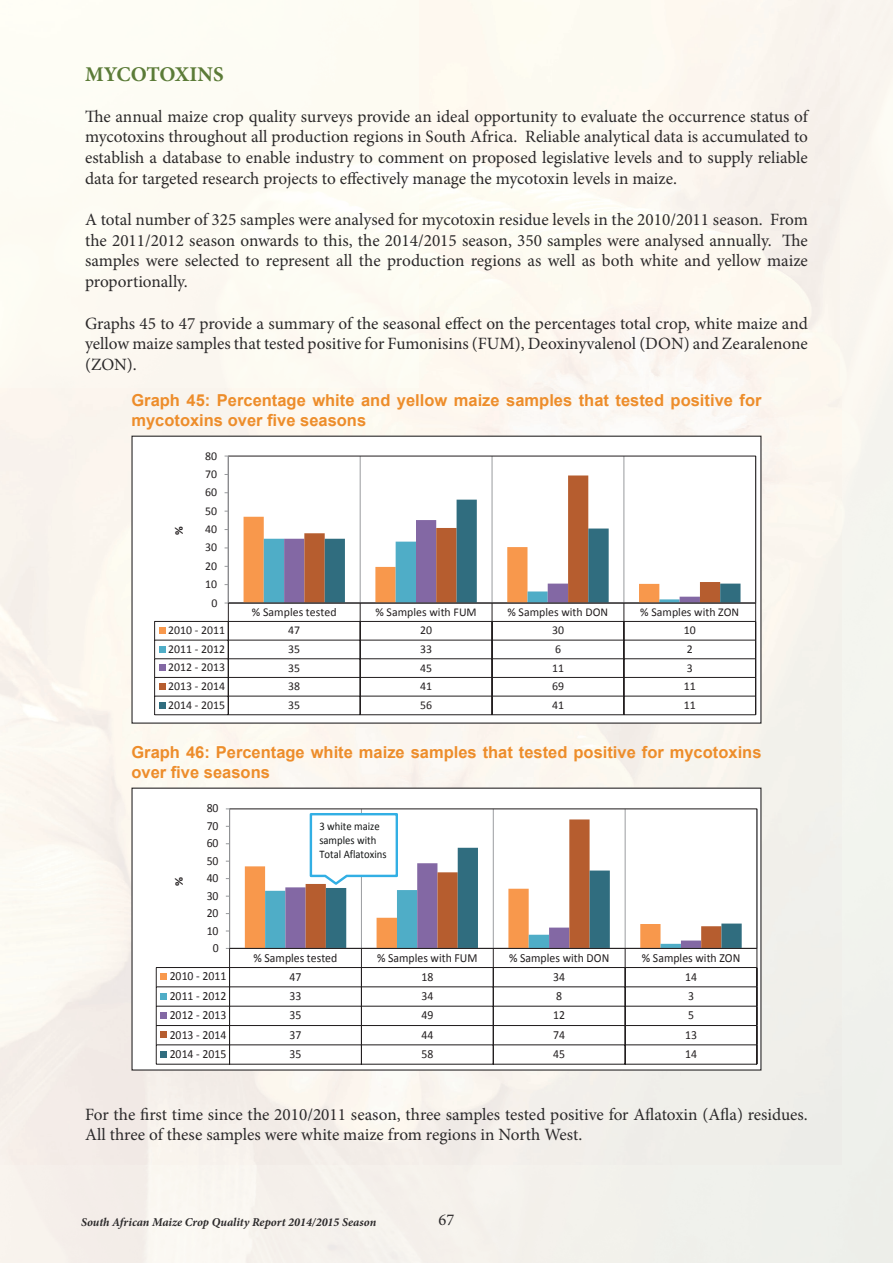
<style>
.page{position:relative;width:893px;height:1263px;background:#fff}
.page>*{position:absolute;margin:0;border:0;box-sizing:border-box;transform-origin:0 0}
.t1{font:700 21px "Minion Pro";color:#5b7b37}
.t2{font:17.25px/20.7px "Minion Pro";color:#2b292a;text-align:justify}
.t3{font:700 16.5px/19.8px "Arial";color:#ed8d2b}
.t4{font:16.5px "Minion Pro";color:#2b292a}
.t5{font:12.3px "Calibri";color:#231f20;scale:.95 1}
.t6{font:12px "Calibri";color:#231f20}
.t7{font:italic 700 12px "Minion Pro";color:#2b292a}
.t8{font:11.85px "Calibri";color:#231f20}
.t9{font:700 11.85px "Calibri";color:#231f20}
.t10{font:700 11.7px "Calibri";color:#231f20;scale:1.05 1}
.t11{font:11.55px/14.1px "Calibri";color:#151717;scale:.92 1}
</style>
<div class="page">
<hr style="left:360px;top:456px;width:1px;height:147px;background:#989a9d">
<hr style="left:492px;top:456px;width:1px;height:147px;background:#989a9d">
<hr style="left:623px;top:456px;width:1px;height:147px;background:#989a9d">
<svg style="left:359px;top:475px;width:266px;height:25px"></svg>
<hr style="left:228px;top:456px;width:1px;height:147px;background:#989a9d">
<hr style="left:228px;top:603px;width:528px;height:1px;background:#231f20">
<hr style="left:155px;top:621px;width:601px;height:1px;background:#231f20">
<hr style="left:155px;top:640px;width:601px;height:1px;background:#231f20">
<hr style="left:155px;top:658px;width:601px;height:1px;background:#231f20">
<hr style="left:155px;top:677px;width:601px;height:1px;background:#231f20">
<hr style="left:155px;top:696px;width:601px;height:1px;background:#231f20">
<hr style="left:155px;top:714px;width:601px;height:1px;background:#231f20">
<svg style="left:225px;top:603px;width:4px;height:112px"></svg>
<svg style="left:244px;top:500px;width:496px;height:215px"></svg>
<svg style="left:755px;top:603px;width:1px;height:111px"></svg>
<svg style="left:154px;top:621px;width:11px;height:94px"></svg>
<div style="left:131px;top:436px;width:630px;height:288px;border:1px solid #2b292a"></div>
<hr style="left:361px;top:809px;width:1px;height:139px;background:#989a9d">
<hr style="left:493px;top:809px;width:1px;height:139px;background:#989a9d">
<hr style="left:625px;top:809px;width:1px;height:139px;background:#989a9d">
<hr style="left:229px;top:809px;width:1px;height:139px;background:#989a9d">
<hr style="left:230px;top:948px;width:527px;height:1px;background:#231f20">
<hr style="left:156px;top:967px;width:601px;height:1px;background:#231f20">
<div style="left:160px;top:973px;width:7px;height:7px;background:#f8984c"></div>
<hr style="left:156px;top:986px;width:601px;height:1px;background:#231f20">
<div style="left:160px;top:993px;width:7px;height:6px;background:#4fadc7"></div>
<hr style="left:156px;top:1006px;width:601px;height:1px;background:#231f20">
<div style="left:160px;top:1012px;width:7px;height:7px;background:#8368a4"></div>
<hr style="left:156px;top:1025px;width:601px;height:1px;background:#231f20">
<div style="left:160px;top:1031px;width:7px;height:7px;background:#b65d2f"></div>
<hr style="left:156px;top:1044px;width:601px;height:1px;background:#231f20">
<svg style="left:156px;top:968px;width:1px;height:96px"></svg>
<hr style="left:156px;top:1064px;width:601px;height:1px;background:#231f20">
<svg style="left:226px;top:948px;width:4px;height:116px"></svg>
<svg style="left:756px;top:949px;width:1px;height:115px"></svg>
<div style="left:160px;top:1051px;width:7px;height:6px;background:#306d7f"></div>
<div style="left:131px;top:787px;width:630px;height:283px;border:1px solid #2b292a"></div>
<svg style="left:245px;top:813px;width:497px;height:251px"></svg>
<svg style="left:86px;top:109px;width:17px;height:13px"></svg>
<svg style="left:783px;top:233px;width:17px;height:13px"></svg>
<p class="t1" style="left:85px;top:62px;width:140px">MYCOTOXINS</p>
<p class="t2" style="left:85px;top:107px;width:724px;text-indent:18px">e annual maize crop quality surveys provide an ideal opportunity to evaluate the occurrence status of mycotoxins throughout all production regions in South Africa. Reliable analytical data is accumulated to establish a database to enable industry to comment on proposed legislative levels and to supply reliable data for targeted research projects to effectively manage the mycotoxin levels in maize.</p>
<p class="t2" style="left:85px;top:211px;width:724px">A total number of 325 samples were analysed for mycotoxin residue levels in the 2010/2011 season. From the 2011/2012 season onwards to this, the 2014/2015 season, 350 samples were analysed annually.</p>
<p class="t2" style="left:85px;top:231px;width:724px;text-indent:715px">e samples were selected to represent all the production regions as well as both white and yellow maize proportionally.</p>
<p class="t2" style="left:85px;top:314px;width:724px">Graphs 45 to 47 provide a summary of the seasonal effect on the percentages total crop, white maize and yellow maize samples that tested positive for Fumonisins (FUM), Deoxinyvalenol (DON) and Zearalenone (ZON).</p>
<p class="t3" style="left:131px;top:392px;width:631px">Graph 45: Percentage white and yellow maize samples that tested positive for mycotoxins over five seasons</p>
<p class="t6" style="left:205px;top:448px;width:13px">80</p>
<p class="t6" style="left:205px;top:466px;width:13px">70</p>
<p class="t6" style="left:205px;top:485px;width:13px">60</p>
<p class="t9" style="left:171px;top:535px;width:10px;rotate:-90deg">%</p>
<p class="t6" style="left:205px;top:503px;width:13px">50</p>
<p class="t6" style="left:205px;top:521px;width:13px">40</p>
<p class="t6" style="left:205px;top:540px;width:13px">30</p>
<p class="t6" style="left:205px;top:558px;width:13px">20</p>
<p class="t6" style="left:205px;top:577px;width:13px">10</p>
<p class="t6" style="left:211px;top:595px;width:7px">0</p>
<p class="t6" style="left:252px;top:604px;width:86px">% Samples tested</p>
<p class="t6" style="left:375px;top:604px;width:103px">% Samples with FUM</p>
<p class="t6" style="left:508px;top:604px;width:102px">% Samples with DON</p>
<p class="t6" style="left:640px;top:604px;width:100px">% Samples with ZON</p>
<p class="t8" style="left:168px;top:622px;width:59px">2010 - 2011</p>
<p class="t6" style="left:288px;top:623px;width:13px">47</p>
<p class="t6" style="left:420px;top:623px;width:13px">20</p>
<p class="t6" style="left:552px;top:623px;width:13px">30</p>
<p class="t6" style="left:684px;top:623px;width:13px">10</p>
<p class="t6" style="left:168px;top:641px;width:59px">2011 - 2012</p>
<p class="t6" style="left:288px;top:641px;width:13px">35</p>
<p class="t6" style="left:420px;top:641px;width:13px">33</p>
<p class="t6" style="left:555px;top:641px;width:7px">6</p>
<p class="t6" style="left:687px;top:641px;width:7px">2</p>
<p class="t6" style="left:168px;top:660px;width:59px">2012 - 2013</p>
<p class="t8" style="left:288px;top:660px;width:13px">35</p>
<p class="t8" style="left:420px;top:660px;width:13px">45</p>
<p class="t8" style="left:552px;top:660px;width:13px">11</p>
<p class="t8" style="left:687px;top:660px;width:7px">3</p>
<p class="t6" style="left:168px;top:678px;width:59px">2013 - 2014</p>
<p class="t6" style="left:288px;top:679px;width:13px">38</p>
<p class="t6" style="left:420px;top:679px;width:13px">41</p>
<p class="t6" style="left:552px;top:679px;width:13px">69</p>
<p class="t6" style="left:684px;top:679px;width:13px">11</p>
<p class="t6" style="left:168px;top:697px;width:59px">2014 - 2015</p>
<p class="t6" style="left:288px;top:697px;width:13px">35</p>
<p class="t6" style="left:420px;top:697px;width:13px">56</p>
<p class="t6" style="left:552px;top:697px;width:13px">41</p>
<p class="t6" style="left:684px;top:697px;width:13px">11</p>
<p class="t3" style="left:131px;top:744px;width:631px">Graph 46: Percentage white maize samples that tested positive for mycotoxins over five seasons</p>
<p class="t10" style="left:171px;top:886px;width:10px;rotate:-90deg">%</p>
<p class="t5" style="left:207px;top:801px;width:14px">80</p>
<p class="t5" style="left:207px;top:818px;width:14px">70</p>
<p class="t5" style="left:207px;top:835px;width:14px">60</p>
<p class="t5" style="left:207px;top:853px;width:14px">50</p>
<p class="t5" style="left:207px;top:870px;width:14px">40</p>
<p class="t5" style="left:207px;top:888px;width:14px">30</p>
<p class="t5" style="left:207px;top:905px;width:14px">20</p>
<p class="t5" style="left:207px;top:923px;width:14px">10</p>
<p class="t5" style="left:213px;top:940px;width:8px">0</p>
<p class="t11" style="left:319px;top:820px;width:75px">3 white maize samples with<br>Total Aflatoxins</p>
<p class="t5" style="left:253px;top:950px;width:90px">% Samples tested</p>
<p class="t5" style="left:377px;top:950px;width:107px">% Samples with FUM</p>
<p class="t5" style="left:509px;top:950px;width:107px">% Samples with DON</p>
<p class="t5" style="left:642px;top:950px;width:105px">% Samples with ZON</p>
<p class="t5" style="left:170px;top:969px;width:61px">2010 - 2011</p>
<p class="t5" style="left:290px;top:969px;width:14px">47</p>
<p class="t5" style="left:421px;top:969px;width:14px">18</p>
<p class="t5" style="left:553px;top:969px;width:14px">34</p>
<p class="t5" style="left:685px;top:969px;width:14px">14</p>
<p class="t5" style="left:170px;top:988px;width:61px">2011 - 2012</p>
<p class="t5" style="left:290px;top:988px;width:14px">33</p>
<p class="t5" style="left:421px;top:988px;width:14px">34</p>
<p class="t5" style="left:556px;top:988px;width:8px">8</p>
<p class="t5" style="left:688px;top:988px;width:8px">3</p>
<p class="t5" style="left:170px;top:1007px;width:61px">2012 - 2013</p>
<p class="t5" style="left:290px;top:1008px;width:14px">35</p>
<p class="t5" style="left:421px;top:1008px;width:14px">49</p>
<p class="t5" style="left:553px;top:1008px;width:14px">12</p>
<p class="t5" style="left:688px;top:1008px;width:8px">5</p>
<p class="t5" style="left:170px;top:1027px;width:61px">2013 - 2014</p>
<p class="t5" style="left:290px;top:1027px;width:14px">37</p>
<p class="t5" style="left:421px;top:1027px;width:14px">44</p>
<p class="t5" style="left:553px;top:1027px;width:14px">74</p>
<p class="t5" style="left:685px;top:1027px;width:14px">13</p>
<p class="t5" style="left:170px;top:1046px;width:61px">2014 - 2015</p>
<p class="t5" style="left:290px;top:1046px;width:14px">35</p>
<p class="t5" style="left:421px;top:1046px;width:14px">58</p>
<p class="t5" style="left:553px;top:1046px;width:14px">45</p>
<p class="t5" style="left:685px;top:1046px;width:14px">14</p>
<p class="t2" style="left:85px;top:1105px;width:724px">For the first time since the 2010/2011 season, three samples tested positive for Aflatoxin (Afla) residues.<br>All three of these samples were white maize from regions in North West.</p>
<p class="t7" style="left:81px;top:1217px;width:297px">South African Maize Crop Quality Report 2014/2015 Season</p>
<p class="t4" style="left:439px;top:1213px;width:17px">67</p>
</div>
